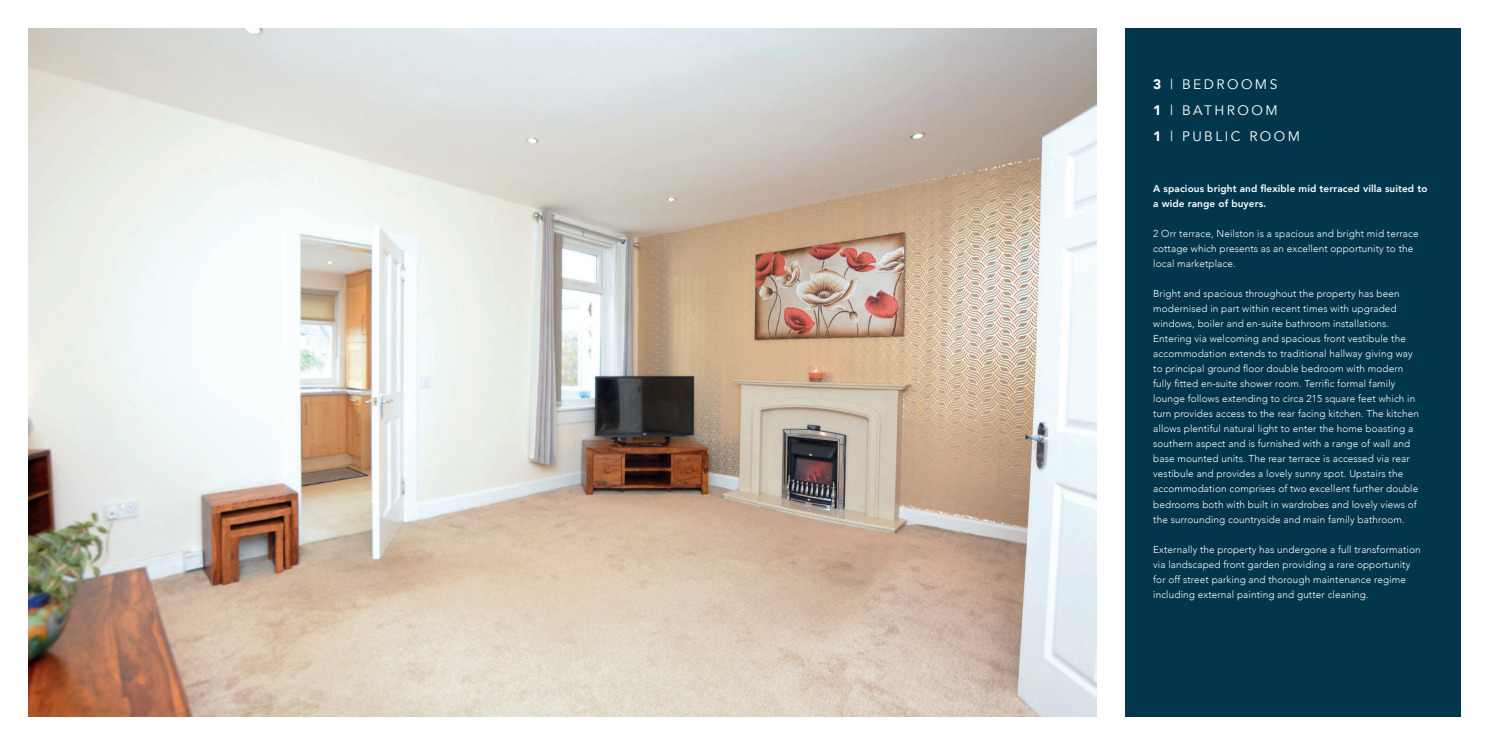
<style>
.page{position:relative;width:1489px;height:745px;background:#fff}
.page>*{position:absolute;margin:0;border:0;box-sizing:border-box;transform-origin:0 0}
.t1{font:13.75px/26.2px "Avenir";letter-spacing:.18em;color:#fff}
.t2{font:300 10px/15px "Avenir";letter-spacing:.01em;color:#fff}
.t3{font:800 10px/15px "Avenir";letter-spacing:.01em;color:#fff}
.s1{font-weight:900}
</style>
<div class="page">
<div style="left:28px;top:28px;width:1432px;height:688px;background:#01364d"></div>
<div style="left:1096px;top:0;width:28px;height:744px;background:#fff"></div>
<img style="left:28px;top:28px;width:1068px;height:688px">
<h1 class="t1" style="left:1153px;top:71px;width:148px"><span class="s1">3</span> | BEDROOMS<br><span class="s1">1</span> | BATHROOM<br><span class="s1">1</span> | PUBLIC ROOM</h1>
<p class="t3" style="left:1153px;top:181px;width:276px">A spacious bright and flexible mid terraced villa suited to a wide range of buyers.</p>
<p class="t2" style="left:1153px;top:226px;width:267px">2 Orr terrace, Neilston is a spacious and bright mid terrace cottage which presents as an excellent opportunity to the local marketplace.</p>
<p class="t2" style="left:1153px;top:286px;width:267px">Bright and spacious throughout the property has been modernised in part within recent times with upgraded windows, boiler and en-suite bathroom installations.<br>Entering via welcoming and spacious front vestibule the accommodation extends to traditional hallway giving way to principal ground floor double bedroom with modern fully fitted en-suite shower room. Terrific formal family lounge follows extending to circa 215 square feet which in turn provides access to the rear facing kitchen. The kitchen allows plentiful natural light to enter the home boasting a southern aspect and is furnished with a range of wall and base mounted units. The rear terrace is accessed via rear vestibule and provides a lovely sunny spot. Upstairs the accommodation comprises of two excellent further double bedrooms both with built in wardrobes and lovely views of the surrounding countryside and main family bathroom.</p>
<p class="t2" style="left:1153px;top:541px;width:269px">Externally the property has undergone a full transformation via landscaped front garden providing a rare opportunity for off street parking and thorough maintenance regime including external painting and gutter cleaning.</p>
</div>
